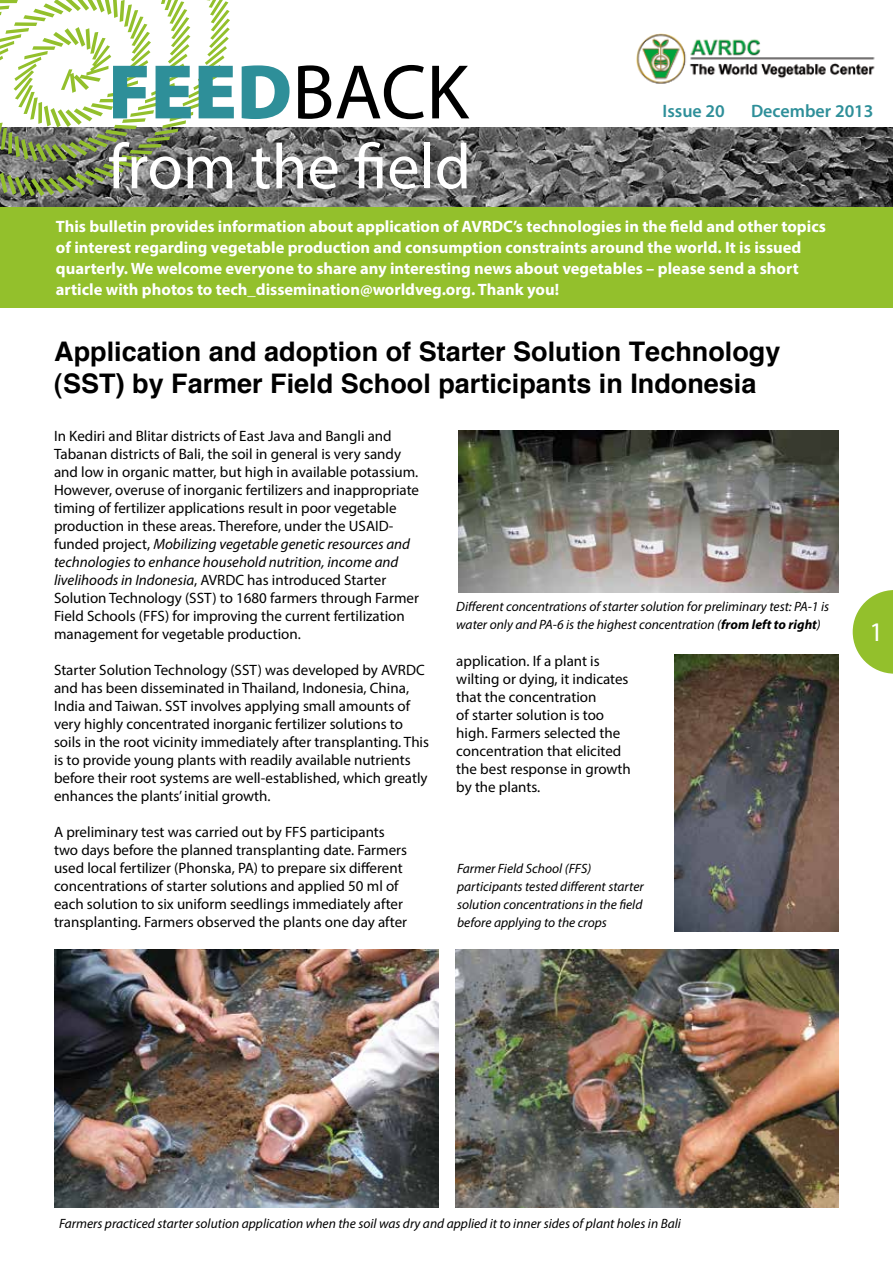
<style>
.page{position:relative;width:893px;height:1263px;background:#fff}
.page>*{position:absolute;margin:0;border:0;box-sizing:border-box;transform-origin:0 0}
.t1{font:900 78px "Myriad Pro";color:#2e8f99}
.t2{font:64.5px "Myriad Pro";color:#fff}
.t3{font:700 27px/32.4px "Helvetica";color:#000}
.t4{font:27px "Myriad Pro";color:#fff}
.t5{font:600 18px "Myriad Pro";color:#2e8f99}
.t6{font:700 16.5px/21px "Myriad Pro";color:#fff}
.t7{font:15px/18px "Myriad Pro";color:#000}
.t8{font:italic 13.5px/18px "Myriad Pro";color:#000}
.s1{font-weight:400;color:#000}
.s2{font-style:italic}
.s3{font-weight:700}
</style>
<div class="page">
<svg style="left:853px;top:590px;width:40px;height:84px"></svg>
<img style="left:0;top:128px;width:893px;height:79px">
<svg style="left:0;top:0;width:278px;height:200px"></svg>
<img style="left:636px;top:33px;width:239px;height:51px">
<div style="left:0;top:207px;width:893px;height:101px;background:#93c02c"></div>
<img style="left:458px;top:430px;width:381px;height:162px">
<img style="left:675px;top:655px;width:164px;height:277px">
<img style="left:55px;top:949px;width:383px;height:259px">
<img style="left:455px;top:949px;width:384px;height:259px">
<h1 class="t1" style="left:108px;top:48px;width:362px">FEED<span class="s1">BACK</span></h1>
<h2 class="t2" style="left:108px;top:127px;width:364px">from the field</h2>
<p class="t5" style="left:663px;top:99px;width:64px">Issue 20</p>
<p class="t5" style="left:751px;top:99px;width:124px">December 2013</p>
<p class="t6" style="left:56px;top:216px;width:771px">This bulletin provides information about application of AVRDC’s technologies in the field and other topics of interest regarding vegetable production and consumption constraints around the world. It is issued quarterly. We welcome everyone to share any interesting news about vegetables – please send a short article with photos to tech_dissemination@worldveg.org. Thank you!</p>
<h3 class="t3" style="left:54px;top:334px;width:728px">Application and adoption of Starter Solution Technology (SST) by Farmer Field School participants in Indonesia</h3>
<p class="t7" style="left:54px;top:427px;width:367px">In Kediri and Blitar districts of East Java and Bangli and Tabanan districts of Bali, the soil in general is very sandy and low in organic matter, but high in available potassium.<br>However, overuse of inorganic fertilizers and inappropriate timing of fertilizer applications result in poor vegetable production in these areas. Therefore, under the USAID&shy;funded project, <span class="s2">Mobilizing vegetable genetic resources and technologies to enhance household nutrition, income and livelihoods in Indonesia</span>, AVRDC has introduced Starter Solution Technology (SST) to 1680 farmers through Farmer Field Schools (FFS) for improving the current fertilization management for vegetable production.</p>
<p class="t7" style="left:54px;top:661px;width:377px">Starter Solution Technology (SST) was developed by AVRDC and has been disseminated in Thailand, Indonesia, China, India and Taiwan. SST involves applying small amounts of very highly concentrated inorganic fertilizer solutions to soils in the root vicinity immediately after transplanting. This is to provide young plants with readily available nutrients before their root systems are well-established, which greatly enhances the plants’ initial growth.</p>
<p class="t7" style="left:54px;top:823px;width:355px">A preliminary test was carried out by FFS participants two days before the planned transplanting date. Farmers used local fertilizer (Phonska, PA) to prepare six different concentrations of starter solutions and applied 50 ml of each solution to six uniform seedlings immediately after transplanting. Farmers observed the plants one day after</p>
<p class="t8" style="left:456px;top:597px;width:374px">Different concentrations of starter solution for preliminary test: PA-1 is water only and PA-6 is the highest concentration (<span class="s3">from left to right</span>)</p>
<p class="t7" style="left:456px;top:652px;width:176px">application. If a plant is wilting or dying, it indicates that the concentration<br>of starter solution is too high. Farmers selected the concentration that elicited the best response in growth by the plants.</p>
<p class="t8" style="left:457px;top:860px;width:188px">Farmer Field School (FFS) participants tested different starter solution concentrations in the field before applying to the crops</p>
<h3 class="t4" style="left:869px;top:615px;width:15px">1</h3>
<p class="t8" style="left:59px;top:1214px;width:623px">Farmers practiced starter solution application when the soil was dry and applied it to inner sides of plant holes in Bali</p>
</div>
